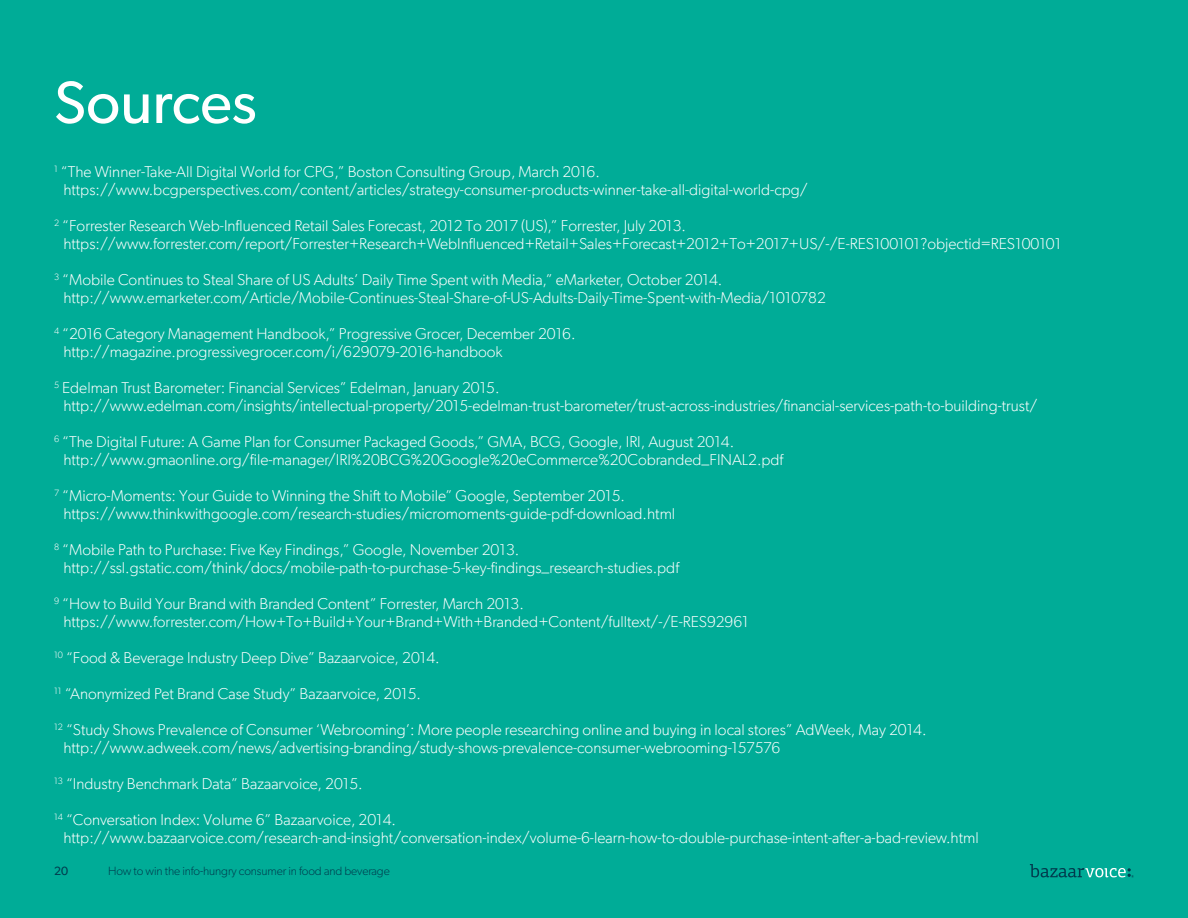
<style>
.page{position:relative;width:1188px;height:918px;background:#00ac97}
.page>*{position:absolute;margin:0;border:0;box-sizing:border-box;transform-origin:0 0}
.t1{font:60px "Gibson";color:#fff}
.t2{font:300 15.75px/18px "Gibson";color:#fff}
.t3{font:300 12px "Gibson";letter-spacing:-.01em;color:#003c4e}
.t4{font:12px "Gibson";color:#003c4e}
</style>
<div class="page">
<svg style="left:1030px;top:864px;width:104px;height:14px"></svg>
<h1 class="t1" style="left:54px;top:66px;width:204px">Sources</h1>
<p class="t2" style="left:63px;top:162px;width:746px;text-indent:-9px"><sup>1</sup> “The Winner-Take-All Digital World for CPG,” Boston Consulting Group, March 2016. https://www.bcgperspectives.com/content/articles/strategy-consumer-products-winner-take-all-digital-world-cpg/</p>
<p class="t2" style="left:63px;top:216px;width:999px;text-indent:-9px"><sup>2</sup> “Forrester Research Web-Influenced Retail Sales Forecast, 2012 To 2017 (US),” Forrester, July 2013. https://www.forrester.com/report/Forrester+Research+WebInfluenced+Retail+Sales+Forecast+2012+To+2017+US/-/E-RES100101?objectid=RES100101</p>
<p class="t2" style="left:63px;top:270px;width:764px;text-indent:-9px"><sup>3</sup> “Mobile Continues to Steal Share of US Adults’ Daily Time Spent with Media,” eMarketer, October 2014. http://www.emarketer.com/Article/Mobile-Continues-Steal-Share-of-US-Adults-Daily-Time-Spent-with-Media/1010782</p>
<p class="t2" style="left:63px;top:324px;width:514px;text-indent:-9px"><sup>4</sup> “2016 Category Management Handbook,” Progressive Grocer, December 2016. http://magazine.progressivegrocer.com/i/629079-2016-handbook</p>
<p class="t2" style="left:63px;top:378px;width:975px;text-indent:-9px"><sup>5</sup> Edelman Trust Barometer: Financial Services” Edelman, January 2015. http://www.edelman.com/insights/intellectual-property/2015-edelman-trust-barometer/trust-across-industries/financial-services-path-to-building-trust/</p>
<p class="t2" style="left:63px;top:432px;width:721px;text-indent:-9px"><sup>6</sup> “The Digital Future: A Game Plan for Consumer Packaged Goods,” GMA, BCG, Google, IRI, August 2014. http://www.gmaonline.org/file-manager/IRI%20BCG%20Google%20eCommerce%20Cobranded_FINAL2.pdf</p>
<p class="t2" style="left:63px;top:486px;width:613px;text-indent:-9px"><sup>7</sup> “Micro-Moments: Your Guide to Winning the Shift to Mobile” Google, September 2015. https://www.thinkwithgoogle.com/research-studies/micromoments-guide-pdf-download.html</p>
<p class="t2" style="left:63px;top:540px;width:617px;text-indent:-9px"><sup>8</sup> “Mobile Path to Purchase: Five Key Findings,” Google, November 2013. http://ssl.gstatic.com/think/docs/mobile-path-to-purchase-5-key-findings_research-studies.pdf</p>
<p class="t2" style="left:63px;top:594px;width:687px;text-indent:-9px"><sup>9</sup> “How to Build Your Brand with Branded Content” Forrester, March 2013. https://www.forrester.com/How+To+Build+Your+Brand+With+Branded+Content/fulltext/-/E-RES92961</p>
<p class="t2" style="left:54px;top:648px;width:387px"><sup>10</sup> “Food &amp; Beverage Industry Deep Dive” Bazaarvoice, 2014.</p>
<p class="t2" style="left:54px;top:684px;width:369px"><sup>11</sup> “Anonymized Pet Brand Case Study” Bazaarvoice, 2015.</p>
<p class="t2" style="left:63px;top:720px;width:865px;text-indent:-9px"><sup>12</sup> “Study Shows Prevalence of Consumer ‘Webrooming’: More people researching online and buying in local stores” AdWeek, May 2014. http://www.adweek.com/news/advertising-branding/study-shows-prevalence-consumer-webrooming-157576</p>
<p class="t2" style="left:54px;top:774px;width:310px"><sup>13</sup> “Industry Benchmark Data” Bazaarvoice, 2015.</p>
<p class="t2" style="left:63px;top:810px;width:917px;text-indent:-9px"><sup>14</sup> “Conversation Index: Volume 6” Bazaarvoice, 2014. http://www.bazaarvoice.com/research-and-insight/conversation-index/volume-6-learn-how-to-double-purchase-intent-after-a-bad-review.html</p>
<p class="t4" style="left:54px;top:864px;width:16px">20</p>
<p class="t3" style="left:108px;top:864px;width:283px">How to win the info-hungry consumer in food and beverage</p>
</div>
